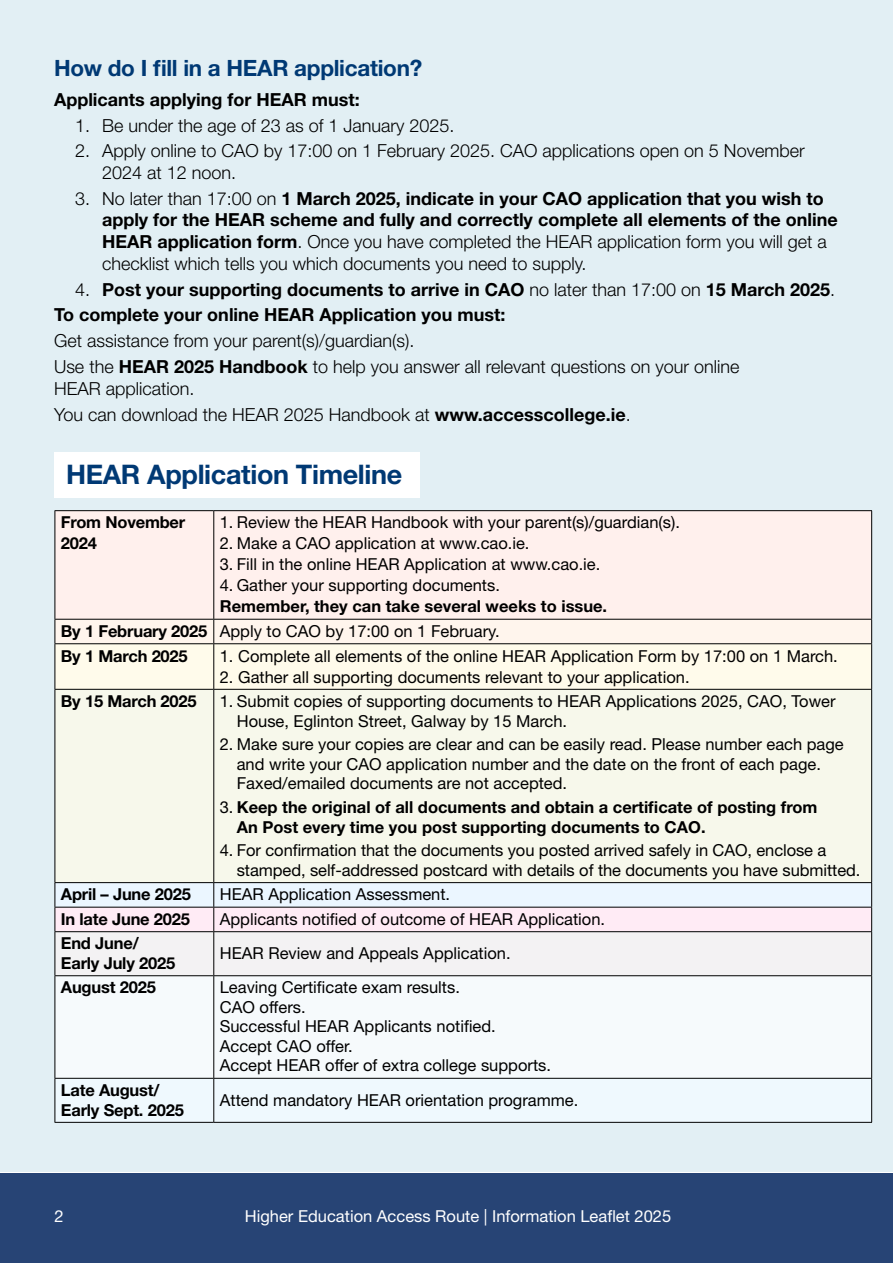
<style>
.page{position:relative;width:893px;height:1263px;background:#fff}
.page>*{position:absolute;margin:0;border:0;box-sizing:border-box;transform-origin:0 0}
.t1{font:700 27px "Helvetica Neue LT Std";letter-spacing:-.015em;color:#003974}
.t2{font:700 22.5px "Helvetica Neue LT Std";letter-spacing:-.015em;color:#003974}
.t3{font:700 18px/21.6px "Helvetica Neue LT Std";color:#000}
.t4{font:300 18px/21.6px "Helvetica Neue LT Std";color:#000}
.t5{font:16.5px/19.5px "Helvetica Neue LT Std";color:#000}
.t6{font:700 16.5px/19.5px "Helvetica Neue LT Std";color:#000}
.t7{font:16.5px "Helvetica Neue LT Std";color:#fff}
.s1{font-weight:300}
.s2{font-weight:700}
.s3{font-weight:400}
</style>
<div class="page">
<div style="left:0;top:1174px;width:893px;height:89px;background:#274475"></div>
<div style="left:0;top:0;width:893px;height:1171px;background:#e2eff4"></div>
<div style="left:55px;top:452px;width:365px;height:45px;background:#fff"></div>
<div style="left:56px;top:511px;width:815px;height:108px;background:#fff0ed"></div>
<div style="left:56px;top:690px;width:815px;height:192px;background:#f7f8eb"></div>
<div style="left:56px;top:976px;width:815px;height:102px;background:#f6fafc"></div>
<div style="left:56px;top:1079px;width:815px;height:43px;background:#eff9fe"></div>
<hr style="left:55px;top:510px;width:159px;height:1px;background:#000">
<hr style="left:55px;top:511px;width:1px;height:108px;background:#000">
<hr style="left:214px;top:510px;width:658px;height:1px;background:#000">
<hr style="left:871px;top:511px;width:1px;height:108px;background:#000">
<hr style="left:55px;top:689px;width:159px;height:1px;background:#000">
<hr style="left:55px;top:690px;width:1px;height:192px;background:#000">
<hr style="left:214px;top:689px;width:658px;height:1px;background:#000">
<hr style="left:871px;top:690px;width:1px;height:192px;background:#000">
<hr style="left:55px;top:882px;width:159px;height:1px;background:#000">
<hr style="left:214px;top:882px;width:658px;height:1px;background:#000">
<hr style="left:55px;top:976px;width:1px;height:102px;background:#000">
<hr style="left:871px;top:976px;width:1px;height:102px;background:#000">
<hr style="left:55px;top:1078px;width:159px;height:1px;background:#000">
<hr style="left:55px;top:1079px;width:1px;height:43px;background:#000">
<hr style="left:214px;top:1078px;width:658px;height:1px;background:#000">
<hr style="left:871px;top:1079px;width:1px;height:43px;background:#000">
<hr style="left:55px;top:1122px;width:159px;height:1px;background:#000">
<hr style="left:214px;top:1122px;width:658px;height:1px;background:#000">
<hr style="left:213px;top:511px;width:1px;height:108px;background:#000">
<div style="left:55px;top:619px;width:817px;height:70px;background:#fffbeb"></div>
<hr style="left:213px;top:644px;width:1px;height:45px;background:#000">
<hr style="left:213px;top:690px;width:1px;height:192px;background:#000">
<svg style="left:55px;top:883px;width:817px;height:93px"></svg>
<hr style="left:213px;top:932px;width:1px;height:43px;background:#000">
<hr style="left:213px;top:976px;width:1px;height:102px;background:#000">
<hr style="left:213px;top:1079px;width:1px;height:43px;background:#000">
<p class="t2" style="left:54px;top:54px;width:370px">How do I fill in a HEAR application?</p>
<p class="t3" style="left:54px;top:88px;width:307px">Applicants applying for HEAR must:</p>
<p class="t4" style="left:75px;top:114px;width:381px">1. Be under the age of 23 as of 1 January 2025.</p>
<p class="t4" style="left:102px;top:140px;width:704px;text-indent:-27px">2. Apply online to CAO by 17:00 on 1 February 2025. CAO applications open on 5 November<br>2024 at 12 noon.</p>
<p class="t3" style="left:102px;top:187px;width:737px;text-indent:-27px"><span class="s1">3. No later than 17:00 on</span> 1 March 2025, indicate in your CAO application that you wish to apply for the HEAR scheme and fully and correctly complete all elements of the online HEAR application form<span class="s1">. Once you have completed the HEAR application form you will get a checklist which tells you which documents you need to supply.</span></p>
<p class="t3" style="left:75px;top:278px;width:762px"><span class="s1">4.</span> Post your supporting documents to arrive in CAO <span class="s1">no later than 17:00 on</span> 15 March 2025<span class="s1">.</span></p>
<p class="t3" style="left:54px;top:304px;width:453px">To complete your online HEAR Application you must:</p>
<p class="t4" style="left:54px;top:330px;width:362px">Get assistance from your parent(s)/guardian(s).</p>
<p class="t4" style="left:54px;top:355px;width:687px">Use the <span class="s2">HEAR 2025 Handbook</span> to help you answer all relevant questions on your online<br>HEAR application.</p>
<p class="t4" style="left:54px;top:403px;width:578px">You can download the HEAR 2025 Handbook at <span class="s2">www.accesscollege.ie</span>.</p>
<p class="t1" style="left:66px;top:458px;width:338px">HEAR Application Timeline</p>
<p class="t6" style="left:61px;top:512px;width:126px;line-height:21px">From November<br>2024</p>
<p class="t5" style="left:220px;top:513px;width:462px">1. Review the HEAR Handbook with your parent(s)/guardian(s).</p>
<p class="t5" style="left:220px;top:534px;width:311px">2. Make a CAO application at www.cao.ie.</p>
<p class="t5" style="left:220px;top:555px;width:382px">3. Fill in the online HEAR Application at www.cao.ie.</p>
<p class="t5" style="left:220px;top:576px;width:282px">4. Gather your supporting documents.</p>
<p class="t6" style="left:220px;top:596px;width:389px">Remember, they can take several weeks to issue.</p>
<p class="t6" style="left:61px;top:621px;width:148px">By 1 February 2025</p>
<p class="t5" style="left:220px;top:621px;width:281px">Apply to CAO by 17:00 on 1 February.</p>
<p class="t6" style="left:61px;top:645px;width:128px">By 1 March 2025</p>
<p class="t5" style="left:220px;top:646px;width:620px">1. Complete all elements of the online HEAR Application Form by 17:00 on 1 March.</p>
<p class="t5" style="left:220px;top:667px;width:471px">2. Gather all supporting documents relevant to your application.</p>
<p class="t6" style="left:61px;top:691px;width:137px">By 15 March 2025</p>
<p class="t5" style="left:237px;top:691px;width:600px;text-indent:-17px">1. Submit copies of supporting documents to HEAR Applications 2025, CAO, Tower<br>House, Eglinton Street, Galway by 15 March.</p>
<p class="t5" style="left:237px;top:734px;width:608px;text-indent:-17px">2. Make sure your copies are clear and can be easily read. Please number each page and write your CAO application number and the date on the front of each page.<br>Faxed/emailed documents are not accepted.</p>
<p class="t6" style="left:237px;top:797px;width:582px;text-indent:-17px"><span class="s3">3.</span> Keep the original of all documents and obtain a certificate of posting from<br>An Post every time you post supporting documents to CAO.</p>
<p class="t5" style="left:237px;top:840px;width:625px;text-indent:-17px">4. For confirmation that the documents you posted arrived safely in CAO, enclose a stamped, self-addressed postcard with details of the documents you have submitted.</p>
<p class="t6" style="left:61px;top:884px;width:132px">April – June 2025</p>
<p class="t5" style="left:220px;top:884px;width:232px">HEAR Application Assessment.</p>
<p class="t6" style="left:61px;top:909px;width:131px">In late June 2025</p>
<p class="t5" style="left:220px;top:909px;width:387px">Applicants notified of outcome of HEAR Application.</p>
<p class="t6" style="left:61px;top:933px;width:116px">End June/<br>Early July 2025</p>
<p class="t5" style="left:220px;top:943px;width:292px">HEAR Review and Appeals Application.</p>
<p class="t6" style="left:61px;top:977px;width:96px">August 2025</p>
<p class="t5" style="left:220px;top:978px;width:242px">Leaving Certificate exam results.</p>
<p class="t5" style="left:220px;top:997px;width:87px">CAO offers.</p>
<p class="t5" style="left:220px;top:1017px;width:277px">Successful HEAR Applicants notified.</p>
<p class="t5" style="left:220px;top:1036px;width:134px">Accept CAO offer.</p>
<p class="t5" style="left:220px;top:1056px;width:333px">Accept HEAR offer of extra college supports.</p>
<p class="t6" style="left:61px;top:1080px;width:124px">Late August/<br>Early Sept. 2025</p>
<p class="t5" style="left:220px;top:1090px;width:360px">Attend mandatory HEAR orientation programme.</p>
<p class="t7" style="left:55px;top:1206px;width:11px">2</p>
<p class="t7" style="left:245px;top:1206px;width:428px">Higher Education Access Route | Information Leaflet 2025</p>
</div>
